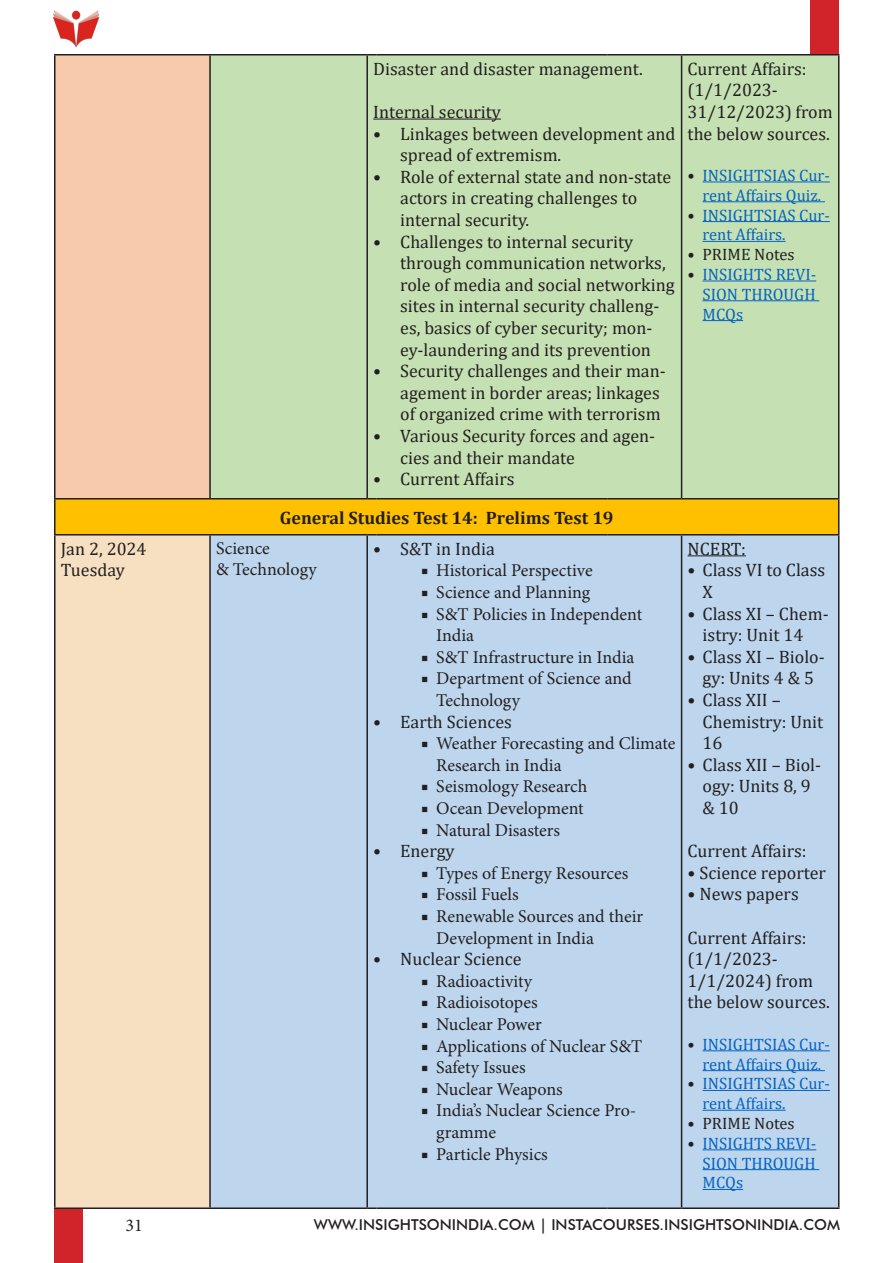
<style>
.page{position:relative;width:893px;height:1263px;background:#fff}
.page>*{position:absolute;margin:0;border:0;box-sizing:border-box;transform-origin:0 0}
.Paragraph_cambaria{font:18px/21.6px "Cambria";color:#231f20}
.t1{font:18px/21.6px "Minion Pro";color:#231f20}
.Paragraph_cambaria-2{font:700 18px "Cambria";color:#231f20}
.t2{font:16.5px/19.8px "Cambria";color:#0563c1;text-align:center}
.t3{font:16.5px "Cambria";color:#231f20}
.t4{font:500 15px "Futura BT";color:#231f20}
.s1{color:#231f20}
</style>
<div class="page">
<div style="left:54px;top:1209px;width:28px;height:54px;background:#d1232a"></div>
<div style="left:810px;top:0;width:29px;height:54px;background:#d1232a"></div>
<img style="left:53px;top:10px;width:47px;height:38px">
<div style="left:55px;top:55px;width:155px;height:444px;background:#f7caac"></div>
<div style="left:211px;top:56px;width:627px;height:442px;background:#c5e0b3"></div>
<div style="left:55px;top:499px;width:784px;height:36px;background:#ffc000"></div>
<div style="left:55px;top:535px;width:155px;height:673px;background:#f7dfc1"></div>
<div style="left:211px;top:535px;width:627px;height:672px;background:#bdd6ee"></div>
<hr style="left:54px;top:54px;width:156px;height:2px;background:#231f20">
<hr style="left:54px;top:56px;width:2px;height:442px;background:#231f20">
<hr style="left:210px;top:54px;width:157px;height:2px;background:#231f20">
<hr style="left:209px;top:56px;width:2px;height:442px;background:#231f20">
<svg style="left:367px;top:54px;width:9px;height:2px"></svg>
<hr style="left:366px;top:56px;width:2px;height:442px;background:#231f20">
<hr style="left:376px;top:54px;width:232px;height:2px;background:#231f20">
<hr style="left:608px;top:54px;width:74px;height:2px;background:#231f20">
<hr style="left:682px;top:54px;width:157px;height:2px;background:#231f20">
<hr style="left:681px;top:56px;width:1px;height:442px;background:#231f20">
<hr style="left:838px;top:56px;width:1px;height:442px;background:#231f20">
<hr style="left:54px;top:498px;width:156px;height:1px;background:#231f20">
<hr style="left:54px;top:499px;width:2px;height:35px;background:#231f20">
<hr style="left:210px;top:498px;width:157px;height:1px;background:#231f20">
<hr style="left:376px;top:498px;width:232px;height:1px;background:#231f20">
<hr style="left:608px;top:498px;width:74px;height:1px;background:#231f20">
<hr style="left:682px;top:498px;width:157px;height:1px;background:#231f20">
<hr style="left:838px;top:499px;width:1px;height:35px;background:#231f20">
<hr style="left:54px;top:534px;width:156px;height:1px;background:#231f20">
<hr style="left:54px;top:535px;width:2px;height:672px;background:#231f20">
<hr style="left:210px;top:534px;width:157px;height:1px;background:#231f20">
<hr style="left:209px;top:535px;width:2px;height:672px;background:#231f20">
<hr style="left:366px;top:535px;width:2px;height:672px;background:#231f20">
<hr style="left:376px;top:534px;width:232px;height:1px;background:#231f20">
<hr style="left:608px;top:534px;width:74px;height:1px;background:#231f20">
<hr style="left:682px;top:534px;width:157px;height:1px;background:#231f20">
<hr style="left:681px;top:535px;width:1px;height:672px;background:#231f20">
<hr style="left:838px;top:535px;width:1px;height:672px;background:#231f20">
<hr style="left:54px;top:1207px;width:156px;height:2px;background:#231f20">
<hr style="left:210px;top:1207px;width:157px;height:2px;background:#231f20">
<svg style="left:367px;top:1207px;width:9px;height:2px"></svg>
<hr style="left:376px;top:1207px;width:232px;height:2px;background:#231f20">
<hr style="left:608px;top:1207px;width:74px;height:2px;background:#231f20">
<hr style="left:682px;top:1207px;width:157px;height:2px;background:#231f20">
<hr style="left:373px;top:119px;width:128px;height:1px;background:#231f20">
<hr style="left:703px;top:181px;width:127px;height:1px;background:#0563c1">
<hr style="left:703px;top:201px;width:122px;height:1px;background:#0563c1">
<hr style="left:703px;top:221px;width:127px;height:1px;background:#0563c1">
<hr style="left:703px;top:241px;width:83px;height:1px;background:#0563c1">
<hr style="left:703px;top:280px;width:113px;height:1px;background:#0563c1">
<hr style="left:703px;top:300px;width:116px;height:1px;background:#0563c1">
<hr style="left:703px;top:320px;width:40px;height:1px;background:#0563c1">
<hr style="left:688px;top:555px;width:58px;height:1px;background:#231f20">
<hr style="left:703px;top:1050px;width:127px;height:1px;background:#0563c1">
<hr style="left:703px;top:1070px;width:122px;height:1px;background:#0563c1">
<hr style="left:703px;top:1090px;width:127px;height:1px;background:#0563c1">
<hr style="left:703px;top:1110px;width:83px;height:1px;background:#0563c1">
<hr style="left:703px;top:1149px;width:113px;height:1px;background:#0563c1">
<hr style="left:703px;top:1169px;width:116px;height:1px;background:#0563c1">
<hr style="left:703px;top:1189px;width:40px;height:1px;background:#0563c1">
<p class="Paragraph_cambaria" style="left:61px;top:538px;width:87px">Jan 2, 2024</p>
<p class="Paragraph_cambaria" style="left:61px;top:559px;width:66px">Tuesday</p>
<p class="Paragraph_cambaria" style="left:373px;top:58px;width:271px">Disaster and disaster management.</p>
<p class="Paragraph_cambaria" style="left:373px;top:101px;width:129px">Internal security</p>
<p class="Paragraph_cambaria" style="left:400px;top:123px;width:277px;text-indent:-27px">• Linkages between development and spread of extremism.</p>
<p class="Paragraph_cambaria" style="left:400px;top:166px;width:273px;text-indent:-27px">• Role of external state and non-state actors in creating challenges to internal security.</p>
<p class="Paragraph_cambaria" style="left:400px;top:231px;width:276px;text-indent:-27px">• Challenges to internal security through communication networks, role of media and social networking sites in internal security challeng&shy;es, basics of cyber security; mon&shy;ey-laundering and its prevention</p>
<p class="Paragraph_cambaria" style="left:400px;top:360px;width:267px;text-indent:-27px">• Security challenges and their man&shy;agement in border areas; linkages of organized crime with terrorism</p>
<p class="Paragraph_cambaria" style="left:400px;top:425px;width:257px;text-indent:-27px">• Various Security forces and agen&shy;cies and their mandate</p>
<p class="Paragraph_cambaria" style="left:373px;top:468px;width:143px">• Current Affairs</p>
<p class="Paragraph_cambaria" style="left:688px;top:58px;width:121px">Current Affairs:</p>
<p class="Paragraph_cambaria" style="left:688px;top:79px;width:147px">(1/1/2023-<br>31/12/2023) from the below sources.</p>
<p class="t2" style="left:688px;top:165px;width:144px"><span class="s1">•</span> INSIGHTSIAS Cur&shy;rent Affairs Quiz.</p>
<p class="t2" style="left:703px;top:205px;width:129px;text-align:left;text-indent:-15px"><span class="s1">•</span> INSIGHTSIAS Cur&shy;rent Affairs.</p>
<p class="t3" style="left:688px;top:245px;width:109px">• PRIME Notes</p>
<p class="t2" style="left:703px;top:264px;width:115px;text-align:justify;text-indent:-15px"><span class="s1">•</span> INSIGHTS REVI-SION THROUGH MCQs</p>
<p class="Paragraph_cambaria-2" style="left:280px;top:505px;width:335px">General Studies Test 14: Prelims Test 19</p>
<p class="t1" style="left:216px;top:537px;width:55px">Science</p>
<p class="t1" style="left:216px;top:559px;width:102px">&amp; Technology</p>
<p class="Paragraph_cambaria" style="left:373px;top:538px;width:123px">• S&amp;T in India</p>
<p class="t1" style="left:421px;top:560px;width:173px">■ Historical Perspective</p>
<p class="t1" style="left:421px;top:581px;width:171px">■ Science and Planning</p>
<p class="t1" style="left:436px;top:603px;width:207px;text-indent:-15px">■ S&amp;T Policies in Independent<br>India</p>
<p class="t1" style="left:421px;top:646px;width:215px">■ S&amp;T Infrastructure in India</p>
<p class="t1" style="left:436px;top:668px;width:197px;text-indent:-15px">■ Department of Science and<br>Technology</p>
<p class="Paragraph_cambaria" style="left:373px;top:711px;width:140px">• Earth Sciences</p>
<p class="t1" style="left:436px;top:733px;width:241px;text-indent:-15px">■ Weather Forecasting and Climate<br>Research in India</p>
<p class="t1" style="left:421px;top:776px;width:168px">■ Seismology Research</p>
<p class="t1" style="left:421px;top:797px;width:164px">■ Ocean Development</p>
<p class="t1" style="left:421px;top:819px;width:140px">■ Natural Disasters</p>
<p class="Paragraph_cambaria" style="left:373px;top:840px;width:83px">• Energy</p>
<p class="t1" style="left:421px;top:862px;width:209px">■ Types of Energy Resources</p>
<p class="t1" style="left:421px;top:884px;width:99px">■ Fossil Fuels</p>
<p class="t1" style="left:436px;top:905px;width:208px;text-indent:-15px">■ Renewable Sources and their<br>Development in India</p>
<p class="Paragraph_cambaria" style="left:373px;top:948px;width:150px">• Nuclear Science</p>
<p class="t1" style="left:421px;top:970px;width:112px">■ Radioactivity</p>
<p class="t1" style="left:421px;top:992px;width:118px">■ Radioisotopes</p>
<p class="t1" style="left:421px;top:1013px;width:122px">■ Nuclear Power</p>
<p class="t1" style="left:421px;top:1035px;width:223px">■ Applications of Nuclear S&amp;T</p>
<p class="t1" style="left:421px;top:1057px;width:106px">■ Safety Issues</p>
<p class="t1" style="left:421px;top:1078px;width:143px">■ Nuclear Weapons</p>
<p class="t1" style="left:436px;top:1100px;width:202px;text-indent:-15px">■ India’s Nuclear Science Pro&shy;gramme</p>
<p class="t1" style="left:421px;top:1143px;width:128px">■ Particle Physics</p>
<p class="Paragraph_cambaria" style="left:688px;top:538px;width:60px">NCERT:</p>
<p class="Paragraph_cambaria" style="left:703px;top:559px;width:124px;text-indent:-15px">• Class VI to Class<br>X</p>
<p class="Paragraph_cambaria" style="left:688px;top:603px;width:143px;text-align:center">• Class XI – Chem&shy;istry: Unit 14</p>
<p class="Paragraph_cambaria" style="left:688px;top:646px;width:139px;text-align:center">• Class XI – Biolo&shy;gy: Units 4 &amp; 5</p>
<p class="Paragraph_cambaria" style="left:703px;top:689px;width:122px;text-indent:-15px">• Class XII –<br>Chemistry: Unit<br>16</p>
<p class="Paragraph_cambaria" style="left:703px;top:754px;width:120px;text-indent:-15px">• Class XII – Biol&shy;ogy: Units 8, 9 &amp; 10</p>
<p class="Paragraph_cambaria" style="left:688px;top:840px;width:121px">Current Affairs:</p>
<p class="Paragraph_cambaria" style="left:688px;top:862px;width:140px">• Science reporter</p>
<p class="Paragraph_cambaria" style="left:688px;top:883px;width:113px">• News papers</p>
<p class="Paragraph_cambaria" style="left:688px;top:927px;width:121px">Current Affairs:</p>
<p class="Paragraph_cambaria" style="left:688px;top:948px;width:144px">(1/1/2023-<br>1/1/2024) from the below sources.</p>
<p class="t2" style="left:688px;top:1034px;width:144px"><span class="s1">•</span> INSIGHTSIAS Cur&shy;rent Affairs Quiz.</p>
<p class="t2" style="left:703px;top:1074px;width:129px;text-align:left;text-indent:-15px"><span class="s1">•</span> INSIGHTSIAS Cur&shy;rent Affairs.</p>
<p class="t3" style="left:688px;top:1114px;width:109px">• PRIME Notes</p>
<p class="t2" style="left:703px;top:1133px;width:115px;text-align:justify;text-indent:-15px"><span class="s1">•</span> INSIGHTS REVI-SION THROUGH MCQs</p>
<p class="t1" style="left:125px;top:1215px;width:19px">31</p>
<p class="t4" style="left:314px;top:1215px;width:528px">WWW.INSIGHTSONINDIA.COM | INSTACOURSES.INSIGHTSONINDIA.COM</p>
</div>
